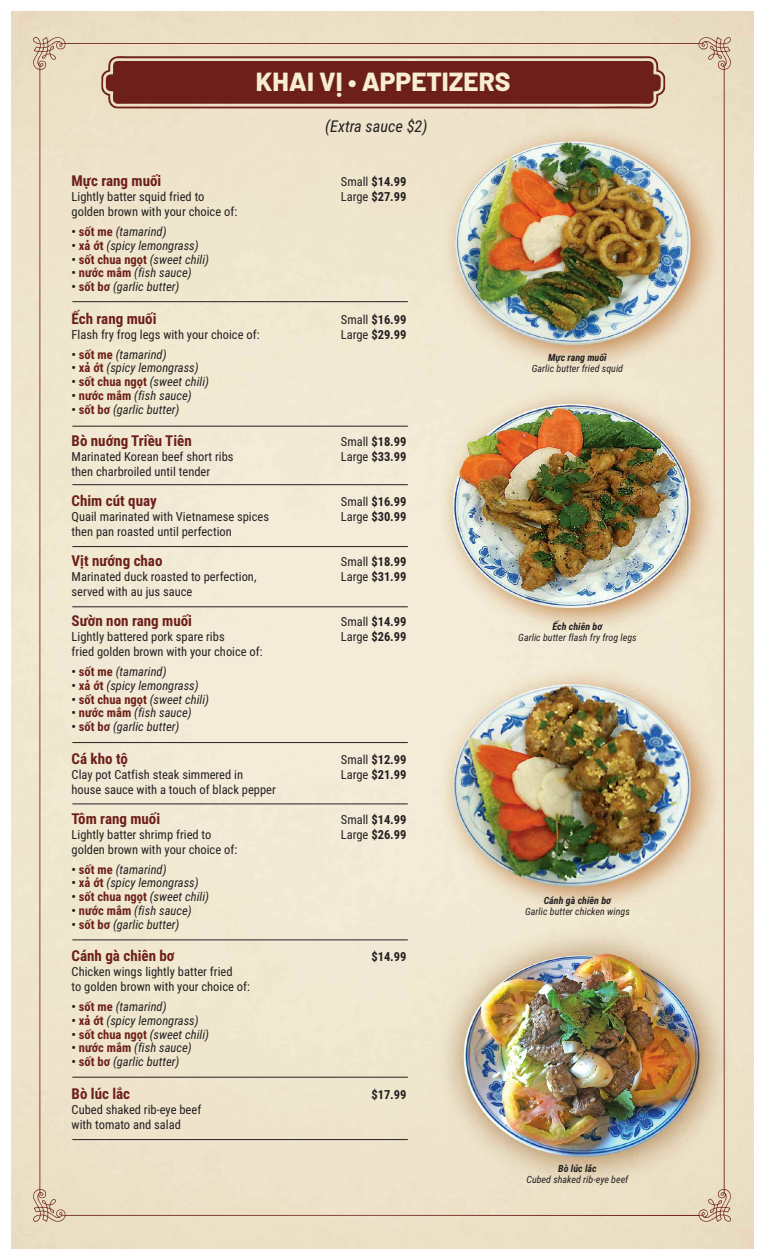
<style>
.page{position:relative;width:765px;height:1260px;background:#fff}
.page>*{position:absolute;margin:0;border:0;box-sizing:border-box;transform-origin:0 0}
.t1{font:800 26.25px "Barlow";color:#f6edd2}
.t2{font:italic 16.25px "Roboto Condensed";color:#231f20}
.t3{font:700 15px "Roboto Condensed";color:#6d1f19}
.t4{font:12.5px/15px "Roboto Condensed";color:#231f20}
.t5{font:italic 12.5px "Roboto Condensed";color:#231f20}
.t6{font:700 12.5px "Roboto Condensed";color:#231f20}
.t7{font:italic 10px "Roboto Condensed";color:#231f20}
.t8{font:italic 700 10px "Roboto Condensed";color:#231f20}
.s1{font-weight:400}
.s2{font-weight:700;font-style:normal}
.s3{font-weight:700;font-style:normal;color:#6d1f19}
</style>
<div class="page">
<img style="left:33px;top:37px;width:698px;height:1185px">
<svg style="left:101px;top:56px;width:564px;height:52px;background:#7e3930"></svg>
<hr style="left:72px;top:301px;width:336px;height:1px;background:#231f20">
<hr style="left:72px;top:426px;width:336px;height:1px;background:#231f20">
<hr style="left:72px;top:484px;width:336px;height:1px;background:#231f20">
<hr style="left:72px;top:546px;width:336px;height:1px;background:#231f20">
<hr style="left:72px;top:606px;width:336px;height:1px;background:#231f20">
<hr style="left:72px;top:742px;width:336px;height:1px;background:#231f20">
<hr style="left:72px;top:804px;width:336px;height:1px;background:#231f20">
<hr style="left:72px;top:940px;width:336px;height:1px;background:#231f20">
<hr style="left:72px;top:1077px;width:336px;height:1px;background:#231f20">
<hr style="left:72px;top:1139px;width:336px;height:1px;background:#231f20">
<h1 class="t1" style="left:256px;top:62px;width:256px">KHAI VỊ • APPETIZERS</h1>
<h2 class="t2" style="left:325px;top:117px;width:104px">(Extra sauce $2)</h2>
<p class="t3" style="left:72px;top:172px;width:91px">Mực rang muối</p>
<p class="t6" style="left:341px;top:174px;width:67px"><span class="s1">Small</span> $14.99</p>
<p class="t4" style="left:72px;top:189px;width:134px">Lightly batter squid fried to</p>
<p class="t6" style="left:341px;top:189px;width:67px"><span class="s1">Large</span> $27.99</p>
<p class="t4" style="left:72px;top:204px;width:167px">golden brown with your choice of:</p>
<p class="t5" style="left:72px;top:224px;width:97px"><span class="s2">•</span> <span class="s3">sốt me</span> (tamarind)</p>
<p class="t5" style="left:72px;top:238px;width:129px"><span class="s2">•</span> <span class="s3">xả ớt</span> (spicy lemongrass)</p>
<p class="t5" style="left:72px;top:252px;width:139px"><span class="s2">•</span> <span class="s3">sốt chua ngọt</span> (sweet chili)</p>
<p class="t5" style="left:72px;top:266px;width:122px"><span class="s2">•</span> <span class="s3">nước mắm</span> (fish sauce)</p>
<p class="t5" style="left:72px;top:279px;width:109px"><span class="s2">•</span> <span class="s3">sốt bơ</span> (garlic butter)</p>
<p class="t3" style="left:72px;top:310px;width:86px">Ếch rang muối</p>
<p class="t6" style="left:341px;top:312px;width:67px"><span class="s1">Small</span> $16.99</p>
<p class="t4" style="left:72px;top:327px;width:190px">Flash fry frog legs with your choice of:</p>
<p class="t6" style="left:341px;top:327px;width:67px"><span class="s1">Large</span> $29.99</p>
<p class="t5" style="left:72px;top:347px;width:97px"><span class="s2">•</span> <span class="s3">sốt me</span> (tamarind)</p>
<p class="t5" style="left:72px;top:361px;width:129px"><span class="s2">•</span> <span class="s3">xả ớt</span> (spicy lemongrass)</p>
<p class="t5" style="left:72px;top:374px;width:139px"><span class="s2">•</span> <span class="s3">sốt chua ngọt</span> (sweet chili)</p>
<p class="t5" style="left:72px;top:388px;width:122px"><span class="s2">•</span> <span class="s3">nước mắm</span> (fish sauce)</p>
<p class="t5" style="left:72px;top:402px;width:109px"><span class="s2">•</span> <span class="s3">sốt bơ</span> (garlic butter)</p>
<p class="t3" style="left:72px;top:432px;width:122px">Bò nuớng Triều Tiên</p>
<p class="t6" style="left:341px;top:434px;width:67px"><span class="s1">Small</span> $18.99</p>
<p class="t4" style="left:72px;top:449px;width:163px">Marinated Korean beef short ribs</p>
<p class="t6" style="left:341px;top:449px;width:67px"><span class="s1">Large</span> $33.99</p>
<p class="t4" style="left:72px;top:464px;width:140px">then charbroiled until tender</p>
<p class="t3" style="left:72px;top:492px;width:87px">Chim cút quay</p>
<p class="t6" style="left:341px;top:494px;width:67px"><span class="s1">Small</span> $16.99</p>
<p class="t4" style="left:72px;top:509px;width:199px">Quail marinated with Vietnamese spices</p>
<p class="t6" style="left:341px;top:509px;width:67px"><span class="s1">Large</span> $30.99</p>
<p class="t4" style="left:72px;top:524px;width:162px">then pan roasted until perfection</p>
<p class="t3" style="left:72px;top:552px;width:92px">Vịt nướng chao</p>
<p class="t6" style="left:341px;top:554px;width:67px"><span class="s1">Small</span> $18.99</p>
<p class="t4" style="left:72px;top:569px;width:186px">Marinated duck roasted to perfection,</p>
<p class="t6" style="left:341px;top:569px;width:67px"><span class="s1">Large</span> $31.99</p>
<p class="t4" style="left:72px;top:584px;width:122px">served with au jus sauce</p>
<p class="t3" style="left:72px;top:612px;width:122px">Sườn non rang muối</p>
<p class="t6" style="left:341px;top:614px;width:67px"><span class="s1">Small</span> $14.99</p>
<p class="t4" style="left:72px;top:629px;width:155px">Lightly battered pork spare ribs</p>
<p class="t6" style="left:341px;top:629px;width:67px"><span class="s1">Large</span> $26.99</p>
<p class="t4" style="left:72px;top:644px;width:193px">fried golden brown with your choice of:</p>
<p class="t5" style="left:72px;top:664px;width:97px"><span class="s2">•</span> <span class="s3">sốt me</span> (tamarind)</p>
<p class="t5" style="left:72px;top:678px;width:129px"><span class="s2">•</span> <span class="s3">xả ớt</span> (spicy lemongrass)</p>
<p class="t5" style="left:72px;top:692px;width:139px"><span class="s2">•</span> <span class="s3">sốt chua ngọt</span> (sweet chili)</p>
<p class="t5" style="left:72px;top:706px;width:122px"><span class="s2">•</span> <span class="s3">nước mắm</span> (fish sauce)</p>
<p class="t5" style="left:72px;top:719px;width:109px"><span class="s2">•</span> <span class="s3">sốt bơ</span> (garlic butter)</p>
<p class="t3" style="left:72px;top:750px;width:58px">Cá kho tộ</p>
<p class="t6" style="left:341px;top:752px;width:67px"><span class="s1">Small</span> $12.99</p>
<p class="t4" style="left:72px;top:767px;width:173px">Clay pot Catfish steak simmered in</p>
<p class="t6" style="left:341px;top:767px;width:67px"><span class="s1">Large</span> $21.99</p>
<p class="t4" style="left:72px;top:782px;width:206px">house sauce with a touch of black pepper</p>
<p class="t3" style="left:72px;top:810px;width:90px">Tôm rang muối</p>
<p class="t6" style="left:341px;top:812px;width:67px"><span class="s1">Small</span> $14.99</p>
<p class="t4" style="left:72px;top:827px;width:141px">Lightly batter shrimp fried to</p>
<p class="t6" style="left:341px;top:827px;width:67px"><span class="s1">Large</span> $26.99</p>
<p class="t4" style="left:72px;top:842px;width:167px">golden brown with your choice of:</p>
<p class="t5" style="left:72px;top:862px;width:97px"><span class="s2">•</span> <span class="s3">sốt me</span> (tamarind)</p>
<p class="t5" style="left:72px;top:876px;width:129px"><span class="s2">•</span> <span class="s3">xả ớt</span> (spicy lemongrass)</p>
<p class="t5" style="left:72px;top:889px;width:139px"><span class="s2">•</span> <span class="s3">sốt chua ngọt</span> (sweet chili)</p>
<p class="t5" style="left:72px;top:903px;width:122px"><span class="s2">•</span> <span class="s3">nước mắm</span> (fish sauce)</p>
<p class="t5" style="left:72px;top:917px;width:109px"><span class="s2">•</span> <span class="s3">sốt bơ</span> (garlic butter)</p>
<p class="t3" style="left:72px;top:947px;width:105px">Cánh gà chiên bơ</p>
<p class="t6" style="left:371px;top:949px;width:37px">$14.99</p>
<p class="t4" style="left:72px;top:964px;width:180px">Chicken wings lightly batter fried<br>to golden brown with your choice of:</p>
<p class="t5" style="left:72px;top:999px;width:97px"><span class="s2">•</span> <span class="s3">sốt me</span> (tamarind)</p>
<p class="t5" style="left:72px;top:1013px;width:129px"><span class="s2">•</span> <span class="s3">xả ớt</span> (spicy lemongrass)</p>
<p class="t5" style="left:72px;top:1027px;width:139px"><span class="s2">•</span> <span class="s3">sốt chua ngọt</span> (sweet chili)</p>
<p class="t5" style="left:72px;top:1041px;width:122px"><span class="s2">•</span> <span class="s3">nước mắm</span> (fish sauce)</p>
<p class="t5" style="left:72px;top:1054px;width:109px"><span class="s2">•</span> <span class="s3">sốt bơ</span> (garlic butter)</p>
<p class="t3" style="left:72px;top:1085px;width:60px">Bò lúc lắc</p>
<p class="t6" style="left:371px;top:1087px;width:37px">$17.99</p>
<p class="t4" style="left:72px;top:1102px;width:131px">Cubed shaked rib-eye beef with tomato and salad</p>
<p class="t8" style="left:548px;top:352px;width:60px">Mực rang muối</p>
<p class="t7" style="left:532px;top:363px;width:93px">Garlic butter fried squid</p>
<p class="t8" style="left:553px;top:621px;width:51px">Ếch chiên bơ</p>
<p class="t7" style="left:518px;top:632px;width:120px">Garlic butter flash fry frog legs</p>
<p class="t8" style="left:544px;top:895px;width:69px">Cánh gà chiên bơ</p>
<p class="t7" style="left:525px;top:906px;width:106px">Garlic butter chicken wings</p>
<p class="t8" style="left:558px;top:1163px;width:40px">Bò lúc lắc</p>
<p class="t7" style="left:527px;top:1174px;width:103px">Cubed shaked rib-eye beef</p>
</div>
